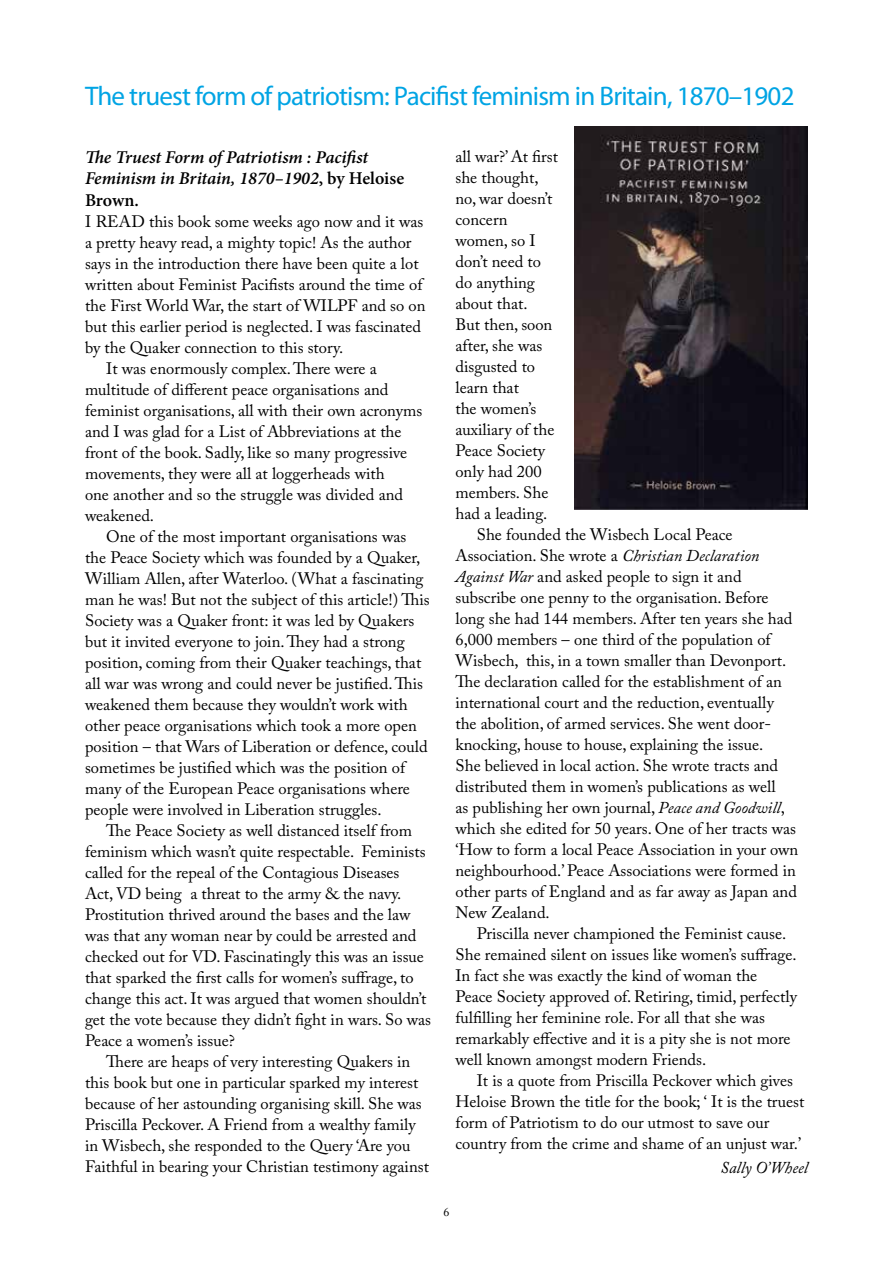
<style>
.page{position:relative;width:893px;height:1263px;background:#fff}
.page>*{position:absolute;margin:0;border:0;box-sizing:border-box;transform-origin:0 0}
.t1{font:27px "Myriad Pro";letter-spacing:-.03em;color:#00a4e4}
.t2{font:italic 600 18px/21.6px "Minion Pro";letter-spacing:-.005em;color:#000}
.t3{font:16.5px "Adobe Caslon Pro";color:#000}
.t4{font:italic 16.5px "Adobe Caslon Pro";color:#000}
.t5{font:12px "Adobe Caslon Pro";color:#000}
.s1{font-style:normal}
.s2{font-style:italic}
</style>
<div class="page">
<img style="left:575px;top:126px;width:232px;height:383px">
<h1 class="t1" style="left:85px;top:80px;width:711px">The truest form of patriotism: Pacifist feminism in Britain, 1870–1902</h1>
<p class="t2" style="left:85px;top:146px;width:321px">The Truest Form of Patriotism : Pacifist<br>Feminism in Britain, 1870–1902<span class="s1">, by Heloise<br>Brown.</span></p>
<p class="t3" style="left:85px;top:211px;width:340px">I READ this book some weeks ago now and it was</p>
<p class="t3" style="left:85px;top:232px;width:328px">a pretty heavy read, a mighty topic! As the author</p>
<p class="t3" style="left:85px;top:253px;width:335px">says in the introduction there have been quite a lot</p>
<p class="t3" style="left:85px;top:274px;width:339px">written about Feminist Pacifists around the time of</p>
<p class="t3" style="left:85px;top:295px;width:342px">the First World War, the start of WILPF and so on</p>
<p class="t3" style="left:85px;top:316px;width:338px">but this earlier period is neglected. I was fascinated</p>
<p class="t3" style="left:85px;top:337px;width:260px">by the Quaker connection to this story.</p>
<p class="t3" style="left:106px;top:359px;width:272px">It was enormously complex. There were a</p>
<p class="t3" style="left:85px;top:380px;width:305px">multitude of different peace organisations and</p>
<p class="t3" style="left:85px;top:401px;width:339px">feminist organisations, all with their own acronyms</p>
<p class="t3" style="left:85px;top:422px;width:318px">and I was glad for a List of Abbreviations at the</p>
<p class="t3" style="left:85px;top:443px;width:324px">front of the book. Sadly, like so many progressive</p>
<p class="t3" style="left:85px;top:464px;width:301px">movements, they were all at loggerheads with</p>
<p class="t3" style="left:85px;top:485px;width:320px">one another and so the struggle was divided and</p>
<p class="t3" style="left:85px;top:506px;width:71px">weakened.</p>
<p class="t3" style="left:106px;top:527px;width:301px">One of the most important organisations was</p>
<p class="t3" style="left:85px;top:548px;width:337px">the Peace Society which was founded by a Quaker,</p>
<p class="t3" style="left:85px;top:569px;width:340px">William Allen, after Waterloo. (What a fascinating</p>
<p class="t3" style="left:85px;top:590px;width:346px">man he was! But not the subject of this article!) This</p>
<p class="t3" style="left:85px;top:611px;width:331px">Society was a Quaker front: it was led by Quakers</p>
<p class="t3" style="left:85px;top:632px;width:321px">but it invited everyone to join. They had a strong</p>
<p class="t3" style="left:85px;top:653px;width:338px">position, coming from their Quaker teachings, that</p>
<p class="t3" style="left:85px;top:674px;width:340px">all war was wrong and could never be justified. This</p>
<p class="t3" style="left:85px;top:695px;width:324px">weakened them because they wouldn’t work with</p>
<p class="t3" style="left:85px;top:716px;width:333px">other peace organisations which took a more open</p>
<p class="t3" style="left:85px;top:737px;width:344px">position – that Wars of Liberation or defence, could</p>
<p class="t3" style="left:85px;top:758px;width:322px">sometimes be justified which was the position of</p>
<p class="t3" style="left:85px;top:779px;width:326px">many of the European Peace organisations where</p>
<p class="t3" style="left:85px;top:800px;width:298px">people were involved in Liberation struggles.</p>
<p class="t3" style="left:106px;top:821px;width:307px">The Peace Society as well distanced itself from</p>
<p class="t3" style="left:85px;top:842px;width:342px">feminism which wasn’t quite respectable. Feminists</p>
<p class="t3" style="left:85px;top:863px;width:316px">called for the repeal of the Contagious Diseases</p>
<p class="t3" style="left:85px;top:884px;width:318px">Act, VD being a threat to the army &amp; the navy.</p>
<p class="t3" style="left:85px;top:905px;width:327px">Prostitution thrived around the bases and the law</p>
<p class="t3" style="left:85px;top:926px;width:333px">was that any woman near by could be arrested and</p>
<p class="t3" style="left:85px;top:947px;width:340px">checked out for VD. Fascinatingly this was an issue</p>
<p class="t3" style="left:85px;top:968px;width:330px">that sparked the first calls for women’s suffrage, to</p>
<p class="t3" style="left:85px;top:989px;width:343px">change this act. It was argued that women shouldn’t</p>
<p class="t3" style="left:85px;top:1010px;width:347px">get the vote because they didn’t fight in wars. So was</p>
<p class="t3" style="left:85px;top:1031px;width:151px">Peace a women’s issue?</p>
<p class="t3" style="left:106px;top:1052px;width:305px">There are heaps of very interesting Quakers in</p>
<p class="t3" style="left:85px;top:1073px;width:335px">this book but one in particular sparked my interest</p>
<p class="t3" style="left:85px;top:1094px;width:338px">because of her astounding organising skill. She was</p>
<p class="t3" style="left:85px;top:1115px;width:332px">Priscilla Peckover. A Friend from a wealthy family</p>
<p class="t3" style="left:85px;top:1136px;width:327px">in Wisbech, she responded to the Query ‘Are you</p>
<p class="t3" style="left:85px;top:1157px;width:345px">Faithful in bearing your Christian testimony against</p>
<p class="t3" style="left:455px;top:147px;width:104px">all war?’ At first</p>
<p class="t3" style="left:455px;top:168px;width:85px">she thought,</p>
<p class="t3" style="left:455px;top:189px;width:99px">no, war doesn’t</p>
<p class="t3" style="left:455px;top:210px;width:53px">concern</p>
<p class="t3" style="left:455px;top:231px;width:82px">women, so I</p>
<p class="t3" style="left:455px;top:252px;width:87px">don’t need to</p>
<p class="t3" style="left:455px;top:273px;width:81px">do anything</p>
<p class="t3" style="left:455px;top:294px;width:74px">about that.</p>
<p class="t3" style="left:455px;top:315px;width:98px">But then, soon</p>
<p class="t3" style="left:455px;top:336px;width:88px">after, she was</p>
<p class="t3" style="left:455px;top:357px;width:81px">disgusted to</p>
<p class="t3" style="left:455px;top:378px;width:65px">learn that</p>
<p class="t3" style="left:455px;top:399px;width:82px">the women’s</p>
<p class="t3" style="left:455px;top:420px;width:100px">auxiliary of the</p>
<p class="t3" style="left:455px;top:441px;width:91px">Peace Society</p>
<p class="t3" style="left:455px;top:462px;width:88px">only had 200</p>
<p class="t3" style="left:455px;top:483px;width:94px">members. She</p>
<p class="t3" style="left:455px;top:504px;width:93px">had a leading.</p>
<p class="t3" style="left:477px;top:525px;width:257px">She founded the Wisbech Local Peace</p>
<p class="t3" style="left:455px;top:546px;width:305px">Association. She wrote a <span class="s2">Christian Declaration</span></p>
<p class="t3" style="left:455px;top:567px;width:288px"><span class="s2">Against War</span> and asked people to sign it and</p>
<p class="t3" style="left:455px;top:588px;width:315px">subscribe one penny to the organisation. Before</p>
<p class="t3" style="left:455px;top:609px;width:338px">long she had 144 members. After ten years she had</p>
<p class="t3" style="left:455px;top:630px;width:317px">6,000 members – one third of the population of</p>
<p class="t3" style="left:455px;top:651px;width:332px">Wisbech, this, in a town smaller than Devonport.</p>
<p class="t3" style="left:455px;top:672px;width:328px">The declaration called for the establishment of an</p>
<p class="t3" style="left:455px;top:693px;width:320px">international court and the reduction, eventually</p>
<p class="t3" style="left:455px;top:714px;width:317px">the abolition, of armed services. She went door-</p>
<p class="t3" style="left:455px;top:735px;width:309px">knocking, house to house, explaining the issue.</p>
<p class="t3" style="left:455px;top:756px;width:324px">She believed in local action. She wrote tracts and</p>
<p class="t3" style="left:455px;top:777px;width:322px">distributed them in women’s publications as well</p>
<p class="t3" style="left:455px;top:798px;width:331px">as publishing her own journal, <span class="s2">Peace and Goodwill</span>,</p>
<p class="t3" style="left:455px;top:819px;width:342px">which she edited for 50 years. One of her tracts was</p>
<p class="t3" style="left:455px;top:840px;width:344px">‘How to form a local Peace Association in your own</p>
<p class="t3" style="left:455px;top:861px;width:342px">neighbourhood.’ Peace Associations were formed in</p>
<p class="t3" style="left:455px;top:882px;width:343px">other parts of England and as far away as Japan and</p>
<p class="t3" style="left:455px;top:903px;width:96px">New Zealand.</p>
<p class="t3" style="left:477px;top:924px;width:311px">Priscilla never championed the Feminist cause.</p>
<p class="t3" style="left:455px;top:945px;width:343px">She remained silent on issues like women’s suffrage.</p>
<p class="t3" style="left:455px;top:966px;width:303px">In fact she was exactly the kind of woman the</p>
<p class="t3" style="left:455px;top:987px;width:343px">Peace Society approved of. Retiring, timid, perfectly</p>
<p class="t3" style="left:455px;top:1008px;width:311px">fulfilling her feminine role. For all that she was</p>
<p class="t3" style="left:455px;top:1029px;width:337px">remarkably effective and it is a pity she is not more</p>
<p class="t3" style="left:455px;top:1050px;width:252px">well known amongst modern Friends.</p>
<p class="t3" style="left:477px;top:1071px;width:318px">It is a quote from Priscilla Peckover which gives</p>
<p class="t3" style="left:455px;top:1092px;width:350px">Heloise Brown the title for the book; ‘ It is the truest</p>
<p class="t3" style="left:455px;top:1113px;width:315px">form of Patriotism to do our utmost to save our</p>
<p class="t3" style="left:455px;top:1134px;width:347px">country from the crime and shame of an unjust war.’</p>
<p class="t4" style="left:721px;top:1158px;width:89px">Sally O’Wheel</p>
<p class="t5" style="left:443px;top:1205px;width:7px">6</p>
</div>
